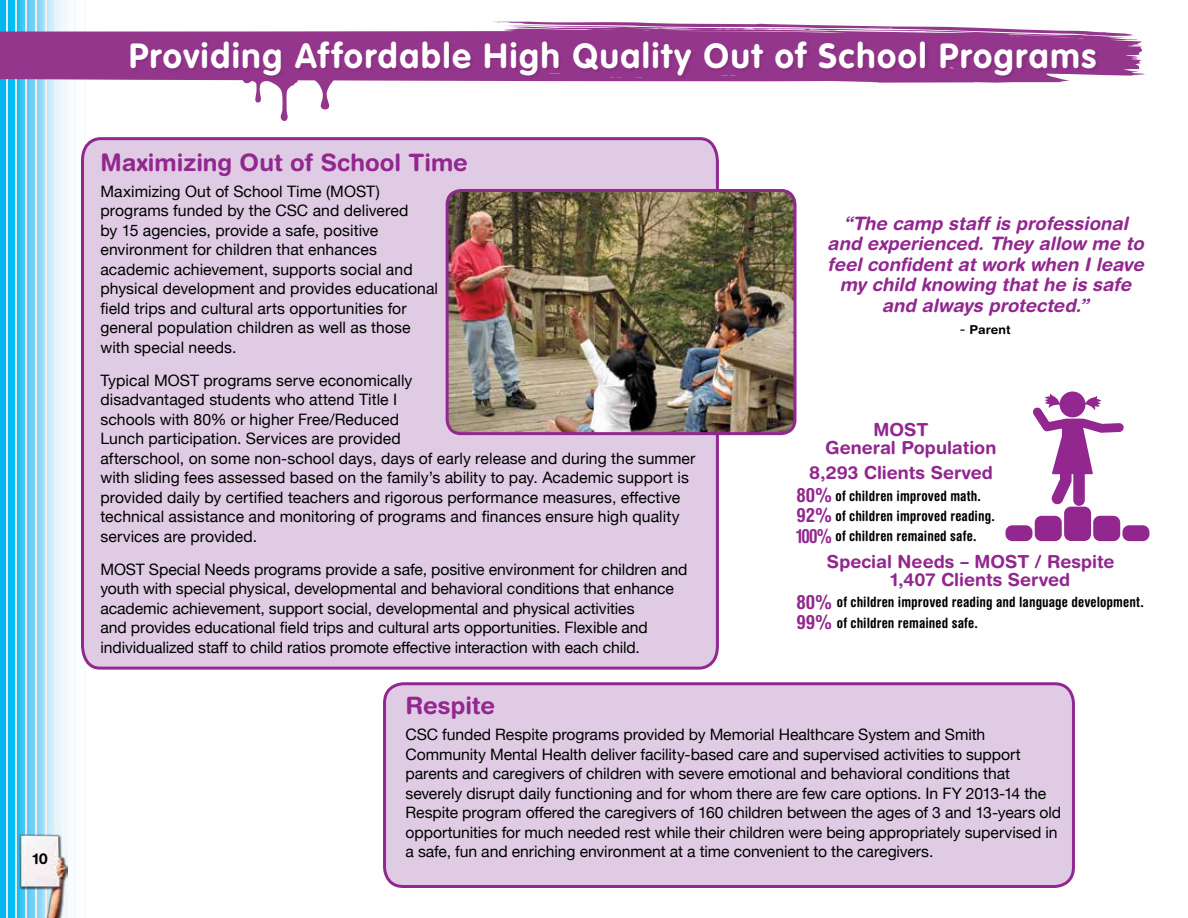
<style>
.page{position:relative;width:1188px;height:918px;background:#fff}
.page>*{position:absolute;margin:0;border:0;box-sizing:border-box;transform-origin:0 0}
.t1{font:700 34.5px "VAG Rounded";letter-spacing:.05em;color:#fff}
.t2{font:700 24px "Helvetica Rounded LT Std";color:#92278f}
.t3{font:italic 700 18.45px/20.5px "Helvetica Rounded LT Std";color:#92278f;text-align:center}
.t4{font:700 18px/18px "Helvetica Rounded LT Std";color:#92278f}
.t5{font:15.75px/19.5px "Helvetica Neue";color:#000}
.t6{font:700 15px "Helvetica Rounded LT Std";color:#000}
.t7{font:700 condensed 14.25px/20.4px "Helvetica Rounded LT Std";letter-spacing:.005em;color:#000}
.t8{font:700 12.3px "Helvetica Rounded LT Std";letter-spacing:.01em;color:#000}
.s1{font-family:"Arial";font-weight:400;font-size:15px}
.s2{font-size:19.5px;color:#92278f}
</style>
<div class="page">
<svg style="left:0;top:0;width:65px;height:918px;background:#75d5f6"></svg>
<hr style="left:84px;top:0;width:2px;height:918px;background:#fbfbfb">
<hr style="left:75px;top:0;width:1px;height:918px;background:#f8f8f7">
<hr style="left:65px;top:0;width:1px;height:918px;background:#f5f5f5">
<hr style="left:55px;top:0;width:1px;height:918px;background:#f3f3f2">
<hr style="left:45px;top:0;width:2px;height:918px;background:#f1f0f0">
<hr style="left:35px;top:0;width:2px;height:918px;background:#eee">
<hr style="left:26px;top:0;width:1px;height:918px;background:#ececec">
<hr style="left:16px;top:0;width:1px;height:918px;background:#eaeae9">
<hr style="left:6px;top:0;width:1px;height:918px;background:#e8e8e7">
<img style="left:19px;top:830px;width:49px;height:88px">
<div style="left:385px;top:684px;width:688px;height:202px;background:#dfcce4;border-radius:19px"></div>
<div style="left:383px;top:682px;width:692px;height:206px;border:3px solid #92278f;border-radius:19px"></div>
<div style="left:81px;top:137px;width:639px;height:533px;background:#dfcce4"></div>
<img style="left:447px;top:190px;width:348px;height:244px">
<div style="left:446px;top:189px;width:350px;height:246px;border:3px solid #92278f;border-radius:14px"></div>
<div style="left:1093px;top:516px;width:27px;height:25px;background:#92278f;border-radius:7px"></div>
<div style="left:1122px;top:525px;width:27px;height:16px;background:#92278f;border-radius:7px"></div>
<div style="left:1035px;top:516px;width:27px;height:25px;background:#92278f;border-radius:7px"></div>
<div style="left:1006px;top:525px;width:26px;height:16px;background:#92278f;border-radius:7px"></div>
<div style="left:1064px;top:507px;width:27px;height:34px;background:#92278f;border-radius:7px"></div>
<svg style="left:1033px;top:392px;width:91px;height:114px"></svg>
<svg style="left:0;top:25px;width:1145px;height:58px;fill:#95368d"></svg>
<svg style="left:492px;top:21px;width:641px;height:16px"></svg>
<svg style="left:243px;top:79px;width:94px;height:42px"></svg>
<div style="left:131px;top:42px;width:969px;height:37px;background:#000;opacity:.1"></div>
<p class="t6" style="left:33px;top:850px;width:17px">10</p>
<h1 class="t1" style="left:129px;top:35px;width:969px">Providing Affordable High Quality Out of School Programs</h1>
<h2 class="t2" style="left:100px;top:148px;width:369px">Maximizing Out of School Time</h2>
<p class="t5" style="left:100px;top:180px;width:339px">Maximizing Out of School Time (MOST) programs funded by the CSC and delivered<br>by 15 agencies, provide a safe, positive environment for children that enhances academic achievement, supports social and physical development and provides educational field trips and cultural arts opportunities for general population children as well as those with special needs.</p>
<p class="t5" style="left:100px;top:369px;width:597px">Typical MOST programs serve economically<br>disadvantaged students who attend Title I<br>schools with 80% or higher Free/Reduced<br>Lunch participation. Services are provided<br>afterschool, on some non-school days, days of early release and during the summer with sliding fees assessed based on the family’s ability to pay. Academic support is provided daily by certified teachers and rigorous performance measures, effective technical assistance and monitoring of programs and finances ensure high quality services are provided.</p>
<p class="t5" style="left:100px;top:558px;width:589px">MOST Special Needs programs provide a safe, positive environment for children and youth with special physical, developmental and behavioral conditions that enhance academic achievement, support social, developmental and physical activities<br>and provides educational field trips and cultural arts opportunities. Flexible and individualized staff to child ratios promote effective interaction with each child.</p>
<p class="t3" style="left:827px;top:213px;width:318px">“The camp staff is professional and experienced. They allow me to feel confident at work when I leave my child knowing that he is safe and always protected.”</p>
<p class="t8" style="left:960px;top:323px;width:52px"><span class="s1">-</span> Parent</p>
<p class="t4" style="left:825px;top:420px;width:173px;text-indent:48px">MOST<br>General Population</p>
<p class="t4" style="left:809px;top:463px;width:185px">8,293 Clients Served</p>
<p class="t7" style="left:797px;top:485px;width:200px"><span class="s2">80%</span> of children improved math.<br><span class="s2">92%</span> of children improved reading.<br><span class="s2">100%</span> of children remained safe.</p>
<p class="t4" style="left:891px;top:552px;width:225px;text-indent:-64px">Special Needs – MOST / Respite<br>1,407 Clients Served</p>
<p class="t7" style="left:797px;top:592px;width:349px"><span class="s2">80%</span> of children improved reading and language development.<br><span class="s2">99%</span> of children remained safe.</p>
<h2 class="t2" style="left:406px;top:691px;width:91px">Respite</h2>
<p class="t5" style="left:406px;top:724px;width:657px">CSC funded Respite programs provided by Memorial Healthcare System and Smith Community Mental Health deliver facility-based care and supervised activities to support parents and caregivers of children with severe emotional and behavioral conditions that severely disrupt daily functioning and for whom there are few care options. In FY 2013-14 the Respite program offered the caregivers of 160 children between the ages of 3 and 13-years old opportunities for much needed rest while their children were being appropriately supervised in a safe, fun and enriching environment at a time convenient to the caregivers.</p>
</div>
